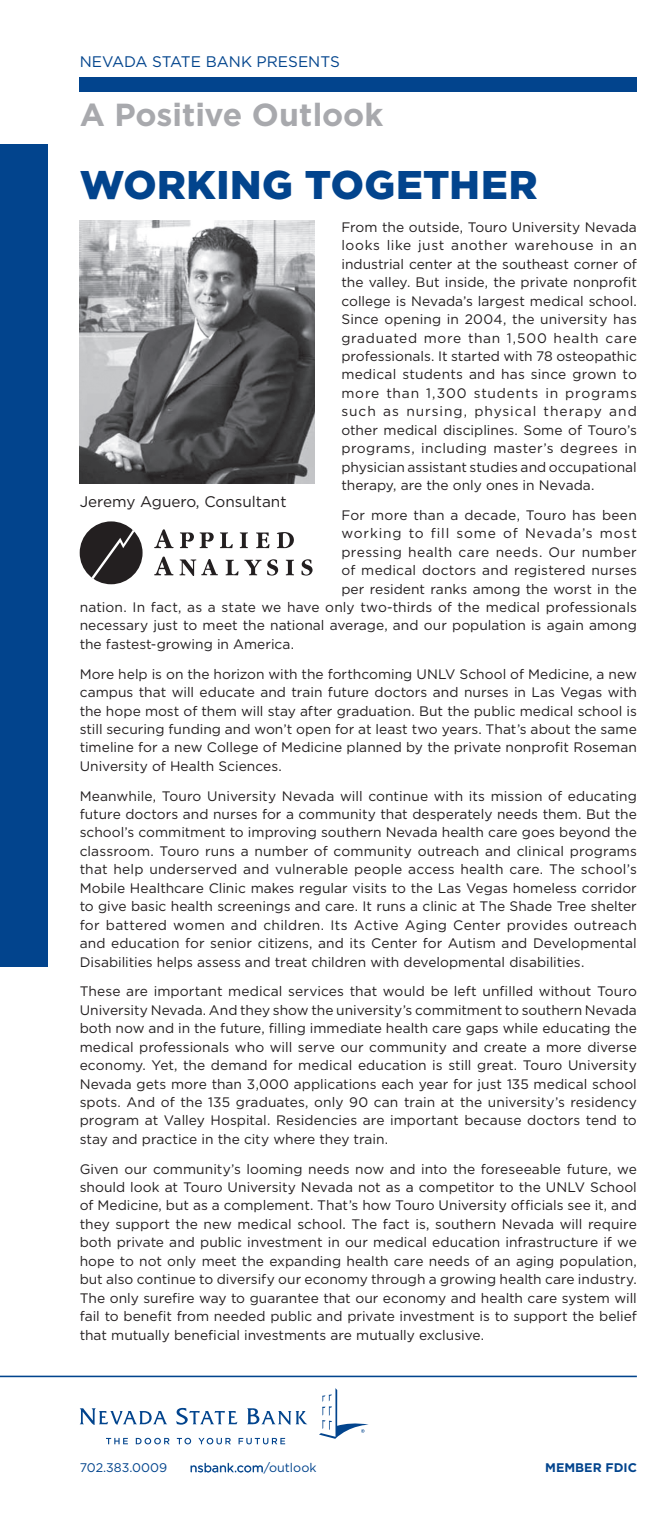
<style>
.page{position:relative;width:664px;height:1525px;background:#fff}
.page>*{position:absolute;margin:0;border:0;box-sizing:border-box;transform-origin:0 0}
.t1{font:900 40px "Gotham";letter-spacing:.015em;color:#02448d}
.t2{font:700 31.88px "Gotham";color:#a8a9ad}
.t3{font:15.25px "Gotham";color:#02448d}
.t4{font:15.25px "Gotham";color:#231f20}
.t5{font:13.75px/18.5px "Gotham";letter-spacing:.005em;color:#231f20;text-align:justify}
.t6{font:13.75px "Gotham";letter-spacing:.03em;color:#231f20}
.t7{font:13.75px "Gotham";letter-spacing:.06em;color:#231f20}
.t8{font:12.5px "Gotham";color:#02448d}
.t9{font:700 12.5px "Gotham";color:#02448d}
</style>
<div class="page">
<div style="left:80px;top:78px;width:557px;height:14px;background:#02448d"></div>
<img style="left:80px;top:220px;width:234px;height:263px">
<svg style="left:154px;top:529px;width:19px;height:19px"></svg>
<svg style="left:180px;top:532px;width:34px;height:16px"></svg>
<svg style="left:220px;top:532px;width:13px;height:16px"></svg>
<svg style="left:240px;top:532px;width:8px;height:16px"></svg>
<svg style="left:256px;top:532px;width:13px;height:16px"></svg>
<svg style="left:277px;top:532px;width:17px;height:16px"></svg>
<svg style="left:154px;top:556px;width:19px;height:19px"></svg>
<svg style="left:225px;top:560px;width:13px;height:15px"></svg>
<svg style="left:244px;top:559px;width:34px;height:16px"></svg>
<svg style="left:286px;top:560px;width:8px;height:15px"></svg>
<svg style="left:301px;top:559px;width:11px;height:16px"></svg>
<svg style="left:179px;top:559px;width:39px;height:17px"></svg>
<div style="left:80px;top:521px;width:62px;height:63px;background:#231f20;border-radius:50%"></div>
<svg style="left:91px;top:530px;width:43px;height:49px"></svg>
<div style="left:0;top:144px;width:47px;height:822px;background:#02448d"></div>
<hr style="left:0;top:1375px;width:637px;height:2px;background:#02448d">
<svg style="left:191px;top:1463px;width:72px;height:9px"></svg>
<svg style="left:80px;top:1407px;width:227px;height:17px"></svg>
<svg style="left:106px;top:1437px;width:22px;height:7px"></svg>
<svg style="left:136px;top:1437px;width:33px;height:7px"></svg>
<svg style="left:177px;top:1437px;width:14px;height:7px"></svg>
<svg style="left:198px;top:1437px;width:33px;height:7px"></svg>
<svg style="left:238px;top:1437px;width:47px;height:7px"></svg>
<svg style="left:319px;top:1388px;width:50px;height:50px"></svg>
<p class="t3" style="left:80px;top:53px;width:262px">NEVADA STATE BANK PRESENTS</p>
<h2 class="t2" style="left:80px;top:96px;width:305px">A Positive Outlook</h2>
<h1 class="t1" style="left:80px;top:161px;width:459px">WORKING TOGETHER</h1>
<p class="t5" style="left:341px;top:217px;width:297px">From the outside, Touro University Nevada looks like just another warehouse in an industrial center at the southeast corner of the valley. But inside, the private nonprofit college is Nevada’s largest medical school.<br>Since opening in 2004, the university has graduated more than 1,500 health care professionals. It started with 78 osteopathic medical students and has since grown to more than 1,300 students in programs such as nursing, physical therapy and other medical disciplines. Some of Touro’s programs, including master’s degrees in physician assistant studies and occupational therapy, are the only ones in Nevada.</p>
<p class="t5" style="left:341px;top:505px;width:297px">For more than a decade, Touro has been</p>
<p class="t7" style="left:341px;top:526px;width:297px">working to fill some of Nevada’s most</p>
<p class="t6" style="left:341px;top:544px;width:297px">pressing health care needs. Our number</p>
<p class="t5" style="left:341px;top:561px;width:297px">of medical doctors and registered nurses</p>
<p class="t5" style="left:341px;top:579px;width:297px">per resident ranks among the worst in the</p>
<p class="t5" style="left:80px;top:597px;width:558px">nation. In fact, as a state we have only two-thirds of the medical professionals</p>
<p class="t5" style="left:80px;top:616px;width:558px">necessary just to meet the national average, and our population is again among</p>
<p class="t5" style="left:80px;top:634px;width:216px">the fastest-growing in America.</p>
<p class="t5" style="left:80px;top:664px;width:558px">More help is on the horizon with the forthcoming UNLV School of Medicine, a new campus that will educate and train future doctors and nurses in Las Vegas with the hope most of them will stay after graduation. But the public medical school is still securing funding and won’t open for at least two years. That’s about the same timeline for a new College of Medicine planned by the private nonprofit Roseman University of Health Sciences.</p>
<p class="t5" style="left:80px;top:786px;width:558px">Meanwhile, Touro University Nevada will continue with its mission of educating future doctors and nurses for a community that desperately needs them. But the school’s commitment to improving southern Nevada health care goes beyond the classroom. Touro runs a number of community outreach and clinical programs that help underserved and vulnerable people access health care. The school’s Mobile Healthcare Clinic makes regular visits to the Las Vegas homeless corridor to give basic health screenings and care. It runs a clinic at The Shade Tree shelter for battered women and children. Its Active Aging Center provides outreach and education for senior citizens, and its Center for Autism and Developmental Disabilities helps assess and treat children with developmental disabilities.</p>
<p class="t5" style="left:80px;top:982px;width:558px">These are important medical services that would be left unfilled without Touro University Nevada. And they show the university’s commitment to southern Nevada both now and in the future, filling immediate health care gaps while educating the medical professionals who will serve our community and create a more diverse economy. Yet, the demand for medical education is still great. Touro University Nevada gets more than 3,000 applications each year for just 135 medical school spots. And of the 135 graduates, only 90 can train at the university’s residency program at Valley Hospital. Residencies are important because doctors tend to stay and practice in the city where they train.</p>
<p class="t5" style="left:80px;top:1159px;width:558px">Given our community’s looming needs now and into the foreseeable future, we should look at Touro University Nevada not as a competitor to the UNLV School of Medicine, but as a complement. That’s how Touro University officials see it, and they support the new medical school. The fact is, southern Nevada will require both private and public investment in our medical education infrastructure if we hope to not only meet the expanding health care needs of an aging population, but also continue to diversify our economy through a growing health care industry.<br>The only surefire way to guarantee that our economy and health care system will fail to benefit from needed public and private investment is to support the belief that mutually beneficial investments are mutually exclusive.</p>
<p class="t4" style="left:80px;top:493px;width:208px">Jeremy Aguero, Consultant</p>
<p class="t8" style="left:80px;top:1460px;width:89px">702.383.0009</p>
<p class="t8" style="left:190px;top:1460px;width:128px">nsbank.com/outlook</p>
<p class="t9" style="left:545px;top:1460px;width:93px">MEMBER FDIC</p>
</div>
